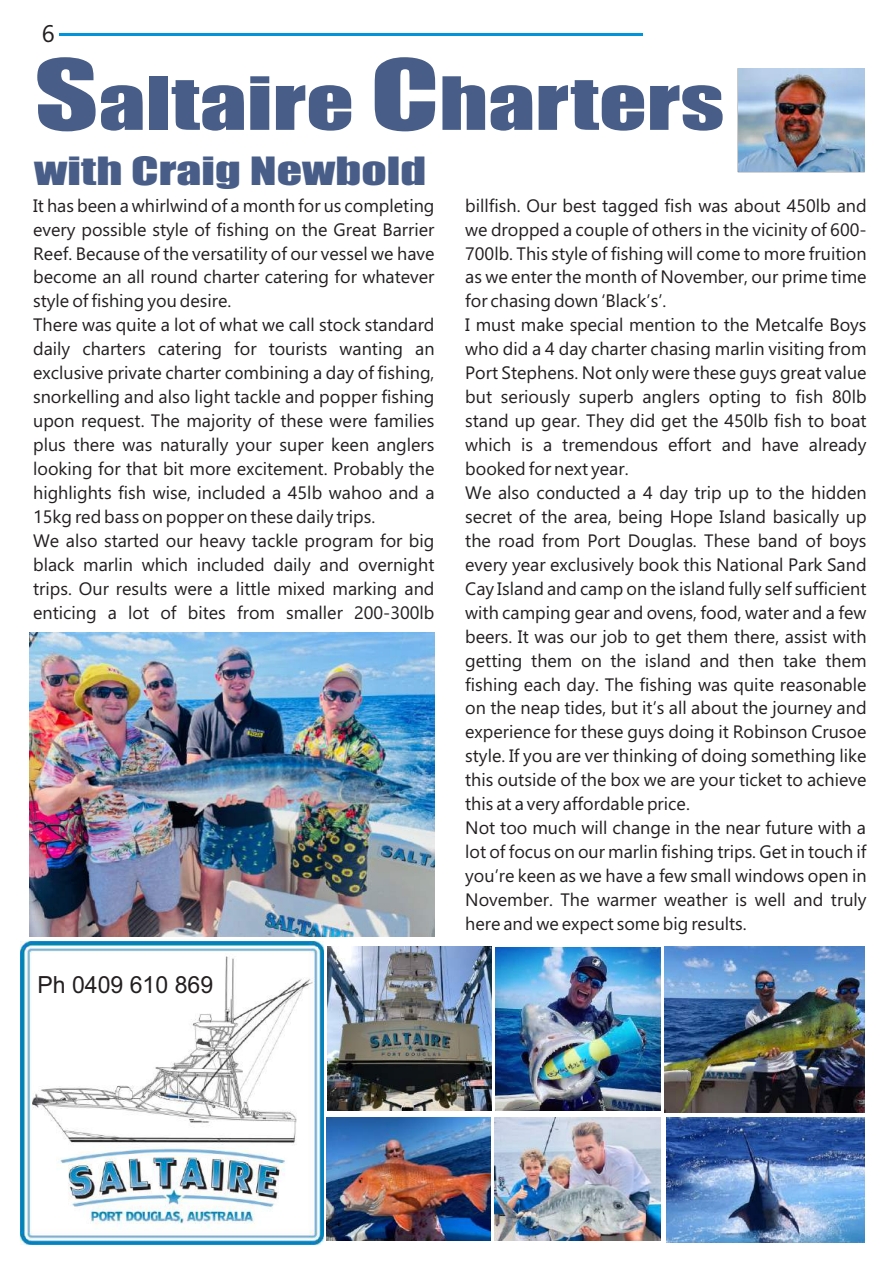
<style>
.page{position:relative;width:893px;height:1263px;background:#fff}
.page>*{position:absolute;margin:0;border:0;box-sizing:border-box;transform-origin:0 0}
.t1{font:67.65px "Impact";color:#485e88;scale:1.38 1}
.t2{font:36px "Impact";color:#485e88;scale:1.38 1}
.t3{font:24px "Ebrima";color:#231f20}
.t4{font:23.55px "Arial";color:#231f20}
.t5{font:18px/24px "Ebrima";color:#231f20}
.s1{font-size:90px}
</style>
<div class="page">
<hr style="left:59px;top:33px;width:583px;height:2px;background:#0095da">
<img style="left:20px;top:941px;width:303px;height:303px">
<img style="left:328px;top:947px;width:163px;height:163px">
<img style="left:495px;top:947px;width:166px;height:163px">
<img style="left:664px;top:946px;width:201px;height:167px">
<img style="left:327px;top:1117px;width:164px;height:123px">
<img style="left:494px;top:1117px;width:167px;height:124px">
<img style="left:666px;top:1117px;width:198px;height:125px">
<img style="left:738px;top:69px;width:126px;height:103px">
<img style="left:29px;top:633px;width:406px;height:303px">
<h3 class="t3" style="left:42px;top:25px;width:14px">6</h3>
<h1 class="t1" style="left:34px;top:76px;width:501px"><span class="s1">S</span>altaire <span class="s1">C</span>harters</h1>
<h2 class="t2" style="left:34px;top:157px;width:286px">with Craig Newbold</h2>
<p class="t5" style="left:33px;top:195px;width:403px">It has been a whirlwind of a month for us completing every possible style of fishing on the Great Barrier Reef. Because of the versatility of our vessel we have become an all round charter catering for whatever style of fishing you desire.<br>There was quite a lot of what we call stock standard daily charters catering for tourists wanting an exclusive private charter combining a day of fishing, snorkelling and also light tackle and popper fishing upon request. The majority of these were families plus there was naturally your super keen anglers looking for that bit more excitement. Probably the highlights fish wise, included a 45lb wahoo and a 15kg red bass on popper on these daily trips.<br>We also started our heavy tackle program for big black marlin which included daily and overnight trips. Our results were a little mixed marking and enticing a lot of bites from smaller 200-300lb</p>
<p class="t5" style="left:465px;top:195px;width:403px">billfish. Our best tagged fish was about 450lb and we dropped a couple of others in the vicinity of 600- 700lb. This style of fishing will come to more fruition as we enter the month of November, our prime time for chasing down ‘Black’s’.<br>I must make special mention to the Metcalfe Boys who did a 4 day charter chasing marlin visiting from Port Stephens. Not only were these guys great value but seriously superb anglers opting to fish 80lb stand up gear. They did get the 450lb fish to boat which is a tremendous effort and have already booked for next year.<br>We also conducted a 4 day trip up to the hidden secret of the area, being Hope Island basically up the road from Port Douglas. These band of boys every year exclusively book this National Park Sand Cay Island and camp on the island fully self sufficient with camping gear and ovens, food, water and a few beers. It was our job to get them there, assist with getting them on the island and then take them fishing each day. The fishing was quite reasonable on the neap tides, but it’s all about the journey and experience for these guys doing it Robinson Crusoe style. If you are ver thinking of doing something like this outside of the box we are your ticket to achieve this at a very affordable price.<br>Not too much will change in the near future with a lot of focus on our marlin fishing trips. Get in touch if you’re keen as we have a few small windows open in November. The warmer weather is well and truly here and we expect some big results.</p>
<h3 class="t4" style="left:37px;top:975px;width:177px">Ph 0409 610 869</h3>
</div>
